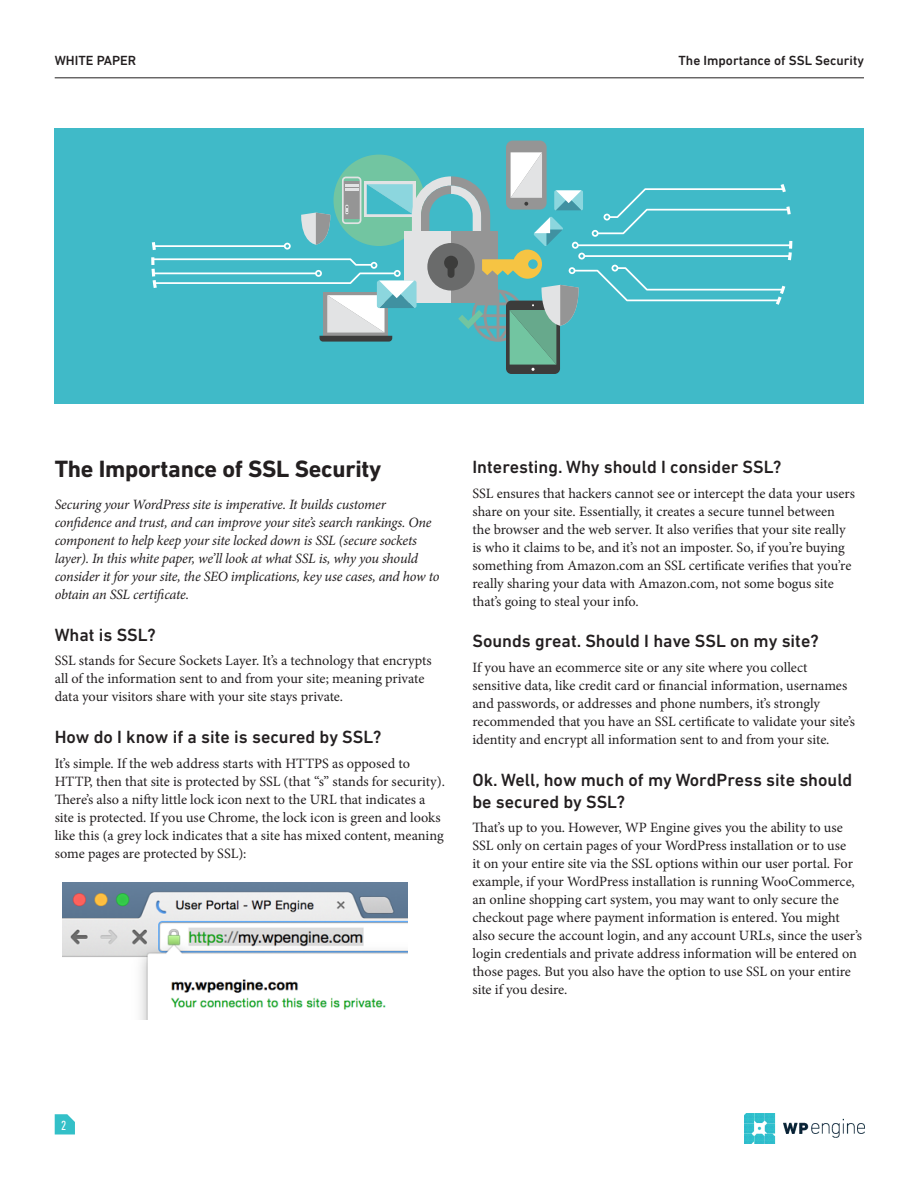
<style>
.page{position:relative;width:918px;height:1188px;background:#fff}
.page>*{position:absolute;margin:0;border:0;box-sizing:border-box;transform-origin:0 0}
.Body_Headline_Level{font:700 24px "DIN Next LT Pro";letter-spacing:-.01em;color:#231f20}
.Body_Headline_Level-2{font:500 18px/21.6px "DIN Next LT Pro";color:#231f20}
.Body_Copy{font:14.25px/18px "Minion Pro";letter-spacing:-.005em;color:#231f20}
.Body_Copy_Intro{font:italic 14.25px/18px "Minion Pro";letter-spacing:-.02em;color:#231f20}
.t1{font:500 13.5px "DIN Next LT Pro";color:#231f20}
.t2{font:condensed 13.5px "DIN Next LT Pro";color:#fff}
</style>
<div class="page">
<svg style="left:55px;top:1114px;width:20px;height:20px"></svg>
<img style="left:745px;top:1113px;width:120px;height:31px">
<hr style="left:55px;top:78px;width:809px;height:1px;background:#231f20">
<img style="left:63px;top:883px;width:344px;height:136px">
<div style="left:54px;top:128px;width:810px;height:276px;background:#40bac8"></div>
<div style="left:506px;top:141px;width:41px;height:69px;background:#959595;border-radius:7px"></div>
<div style="left:506px;top:301px;width:54px;height:73px;background:#3c3c3b;border-radius:5px"></div>
<svg style="left:151px;top:152px;width:641px;height:219px"></svg>
<p class="t1" style="left:55px;top:52px;width:83px">WHITE PAPER</p>
<p class="t1" style="left:679px;top:52px;width:187px">The Importance of SSL Security</p>
<p class="Body_Headline_Level" style="left:55px;top:455px;width:328px">The Importance of SSL Security</p>
<p class="Body_Copy_Intro" style="left:55px;top:495px;width:386px">Securing your WordPress site is imperative. It builds customer confidence and trust, and can improve your site’s search rankings. One component to help keep your site locked down is SSL (secure sockets layer). In this white paper, we’ll look at what SSL is, why you should consider it for your site, the SEO implications, key use cases, and how to obtain an SSL certificate.</p>
<p class="Body_Headline_Level-2" style="left:55px;top:624px;width:103px">What is SSL?</p>
<p class="Body_Copy" style="left:55px;top:652px;width:378px">SSL stands for Secure Sockets Layer. It’s a technology that encrypts all of the information sent to and from your site; meaning private data your visitors share with your site stays private.</p>
<p class="Body_Headline_Level-2" style="left:55px;top:726px;width:328px">How do I know if a site is secured by SSL?</p>
<p class="Body_Copy" style="left:55px;top:755px;width:392px">It’s simple. If the web address starts with HTTPS as opposed to HTTP, then that site is protected by SSL (that “s” stands for security).<br>There’s also a nifty little lock icon next to the URL that indicates a site is protected. If you use Chrome, the lock icon is green and looks like this (a grey lock indicates that a site has mixed content, meaning some pages are protected by SSL):</p>
<p class="Body_Headline_Level-2" style="left:472px;top:456px;width:311px">Interesting. Why should I consider SSL?</p>
<p class="Body_Copy" style="left:472px;top:484px;width:384px">SSL ensures that hackers cannot see or intercept the data your users share on your site. Essentially, it creates a secure tunnel between the browser and the web server. It also verifies that your site really is who it claims to be, and it’s not an imposter. So, if you’re buying something from Amazon.com an SSL certificate verifies that you’re really sharing your data with Amazon.com, not some bogus site that’s going to steal your info.</p>
<p class="Body_Headline_Level-2" style="left:472px;top:630px;width:348px">Sounds great. Should I have SSL on my site?</p>
<p class="Body_Copy" style="left:472px;top:659px;width:384px">If you have an ecommerce site or any site where you collect sensitive data, like credit card or financial information, usernames and passwords, or addresses and phone numbers, it’s strongly recommended that you have an SSL certificate to validate your site’s identity and encrypt all information sent to and from your site.</p>
<p class="Body_Headline_Level-2" style="left:472px;top:769px;width:381px">Ok. Well, how much of my WordPress site should be secured by SSL?</p>
<p class="Body_Copy" style="left:472px;top:819px;width:391px">That’s up to you. However, WP Engine gives you the ability to use SSL only on certain pages of your WordPress installation or to use<br>it on your entire site via the SSL options within our user portal. For example, if your WordPress installation is running WooCommerce, an online shopping cart system, you may want to only secure the checkout page where payment information is entered. You might also secure the account login, and any account URLs, since the user’s login credentials and private address information will be entered on those pages. But you also have the option to use SSL on your entire site if you desire.</p>
<p class="t2" style="left:61px;top:1117px;width:7px">2</p>
</div>
